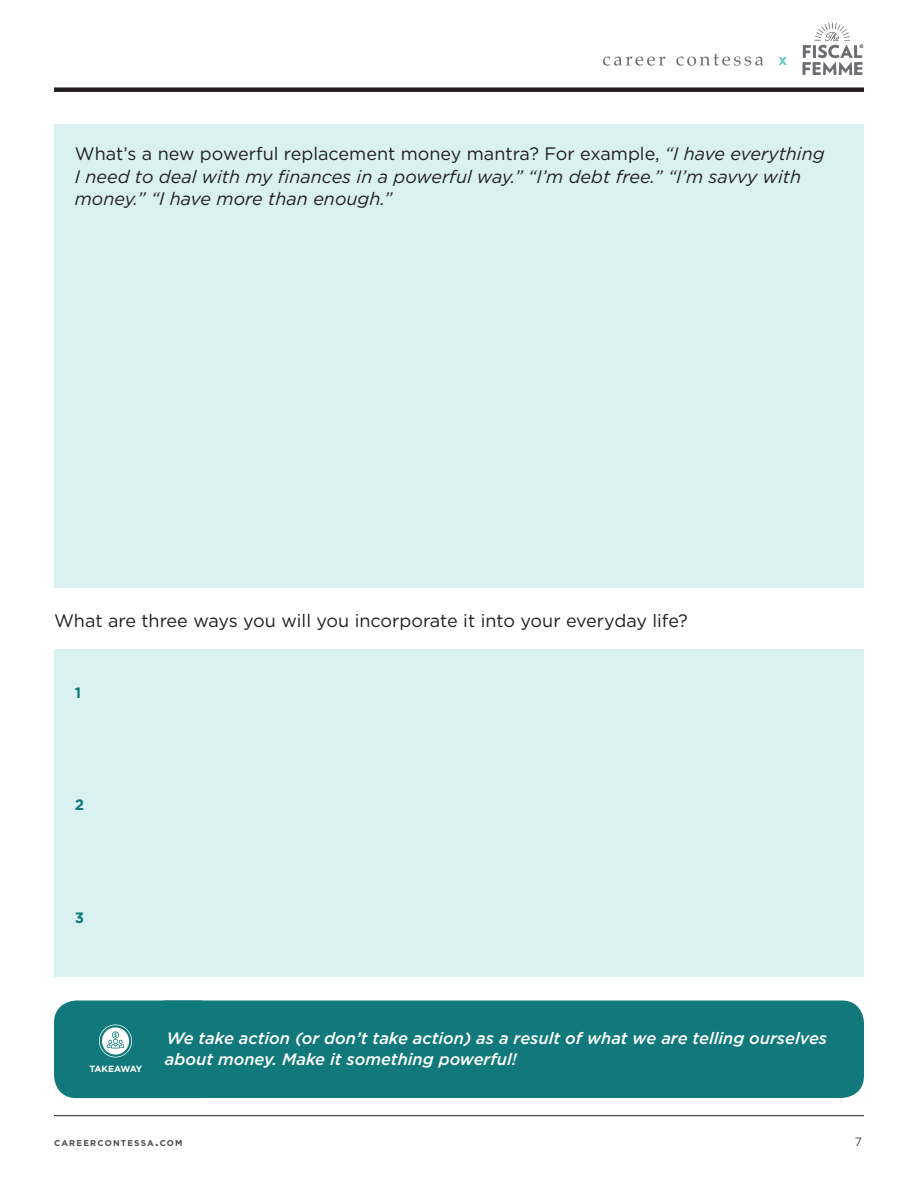
<style>
.page{position:relative;width:918px;height:1188px;background:#fff}
.page>*{position:absolute;margin:0;border:0;box-sizing:border-box;transform-origin:0 0}
.t1{font:italic 18px/22.5px "Gotham";color:#231f20}
.t2{font:18px "Gotham";color:#231f20}
.t3{font:italic 500 16.5px/21px "Gotham";color:#fff}
.t4{font:700 15px "Gotham";color:#11797b}
.t5{font:700 15px "Gotham";color:#65c7c9}
.t6{font:12px "Gotham";color:#4b4c4d}
.t7{font:700 9px "Gotham";letter-spacing:-.09em;color:#fff}
.t8{font:700 8.4px "Gotham";letter-spacing:.145em;color:#4b4c4d}
.t9{font:700 4.8px "Tw Cen";color:#231f20}
.s1{font-style:normal}
.s2{font-size:12px}
</style>
<div class="page">
<hr style="left:54px;top:1115px;width:810px;height:1px;background:#231f20">
<div style="left:54px;top:87px;width:810px;height:5px;background:#231f20"></div>
<svg style="left:603px;top:57px;width:62px;height:9px"></svg>
<svg style="left:676px;top:54px;width:88px;height:12px"></svg>
<svg style="left:802px;top:22px;width:61px;height:53px"></svg>
<div style="left:54px;top:1000px;width:166px;height:98px;background:#11797b;border-radius:22px"></div>
<svg style="left:99px;top:1024px;width:33px;height:34px"></svg>
<div style="left:54px;top:124px;width:810px;height:464px;background:#d9f1f1"></div>
<div style="left:54px;top:650px;width:810px;height:327px;background:#d9f1f1"></div>
<div style="left:144px;top:1000px;width:720px;height:98px;background:#11797b;border-radius:22px"></div>
<p class="t5" style="left:778px;top:51px;width:10px">x</p>
<p class="t1" style="left:75px;top:143px;width:751px"><span class="s1">What’s a new powerful replacement money mantra? For example,</span> “I have everything<br>I need to deal with my finances in a powerful way.” “I’m debt free.” “I’m savvy with money.” “I have more than enough.”</p>
<p class="t9" style="left:860px;top:44px;width:5px">®</p>
<p class="t2" style="left:54px;top:611px;width:635px">What are three ways you will you incorporate it into your everyday life?</p>
<p class="t4" style="left:75px;top:684px;width:8px">1</p>
<p class="t4" style="left:75px;top:796px;width:11px">2</p>
<p class="t4" style="left:75px;top:909px;width:11px">3</p>
<p class="t7" style="left:89px;top:1064px;width:54px">TAKEAWAY</p>
<p class="t3" style="left:165px;top:1027px;width:664px">We take action (or don’t take action) as a result of what we are telling ourselves about money. Make it something powerful!</p>
<p class="t8" style="left:54px;top:1138px;width:130px">CAREERCONTESSA<span class="s2">.</span>COM</p>
<p class="t6" style="left:855px;top:1135px;width:9px">7</p>
</div>
